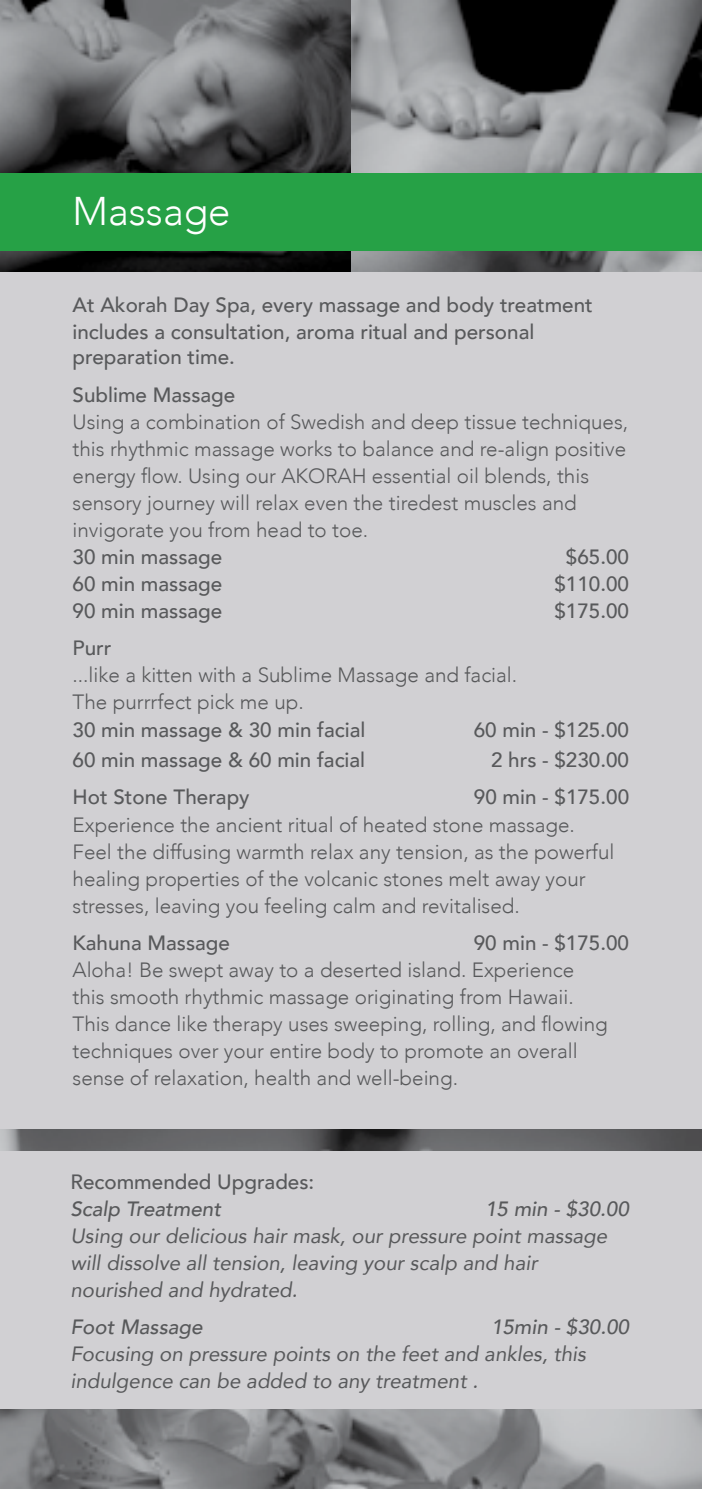
<style>
.page{position:relative;width:702px;height:1489px;background:#fff}
.page>*{position:absolute;margin:0;border:0;box-sizing:border-box;transform-origin:0 0}
.t1{font:300 40px "Avenir";color:#fff}
.t2{font:300 20.5px/27px "Avenir";color:#58595b}
.t3{font:500 20.5px/26.2px "Avenir";color:#58595b}
.t4{font:italic 20.5px/27px "Avenir";color:#58595b}
.t5{font:italic 500 20.5px "Avenir";color:#58595b}
</style>
<div class="page">
<div style="left:0;top:251px;width:702px;height:1237px;background:#d1d0d3"></div>
<img style="left:0;top:1129px;width:702px;height:359px">
<div style="left:0;top:1151px;width:702px;height:257px;background:#d1d0d3"></div>
<img style="left:0;top:0;width:351px;height:272px">
<svg style="left:351px;top:0;width:351px;height:272px;background:#77797b"></svg>
<div style="left:0;top:173px;width:702px;height:78px;background:#26a146"></div>
<h1 class="t1" style="left:73px;top:187px;width:159px">Massage</h1>
<p class="t3" style="left:73px;top:290px;width:522px">At Akorah Day Spa, every massage and body treatment includes a consultation, aroma ritual and personal preparation time.</p>
<p class="t3" style="left:73px;top:380px;width:164px">Sublime Massage</p>
<p class="t2" style="left:73px;top:408px;width:557px">Using a combination of Swedish and deep tissue techniques, this rhythmic massage works to balance and re-align positive energy flow. Using our AKORAH essential oil blends, this sensory journey will relax even the tiredest muscles and invigorate you from head to toe.</p>
<p class="t3" style="left:73px;top:542px;width:151px">30 min massage</p>
<p class="t3" style="left:566px;top:542px;width:65px">$65.00</p>
<p class="t3" style="left:73px;top:569px;width:151px">60 min massage</p>
<p class="t3" style="left:554px;top:569px;width:76px">$110.00</p>
<p class="t3" style="left:73px;top:596px;width:151px">90 min massage</p>
<p class="t3" style="left:554px;top:596px;width:76px">$175.00</p>
<p class="t3" style="left:73px;top:634px;width:40px">Purr</p>
<p class="t2" style="left:73px;top:662px;width:446px">...like a kitten with a Sublime Massage and facial.<br>The purrrfect pick me up.</p>
<p class="t3" style="left:73px;top:715px;width:294px">30 min massage &amp; 30 min facial</p>
<p class="t3" style="left:473px;top:715px;width:157px">60 min - $125.00</p>
<p class="t3" style="left:73px;top:745px;width:294px">60 min massage &amp; 60 min facial</p>
<p class="t3" style="left:491px;top:745px;width:139px">2 hrs - $230.00</p>
<p class="t3" style="left:73px;top:783px;width:178px">Hot Stone Therapy</p>
<p class="t3" style="left:474px;top:783px;width:157px">90 min - $175.00</p>
<p class="t2" style="left:73px;top:811px;width:543px">Experience the ancient ritual of heated stone massage.<br>Feel the diffusing warmth relax any tension, as the powerful healing properties of the volcanic stones melt away your stresses, leaving you feeling calm and revitalised.</p>
<p class="t3" style="left:73px;top:928px;width:159px">Kahuna Massage</p>
<p class="t3" style="left:474px;top:928px;width:157px">90 min - $175.00</p>
<p class="t2" style="left:73px;top:956px;width:537px">Aloha! Be swept away to a deserted island. Experience this smooth rhythmic massage originating from Hawaii.<br>This dance like therapy uses sweeping, rolling, and flowing techniques over your entire body to promote an overall sense of relaxation, health and well-being.</p>
<p class="t3" style="left:70px;top:1167px;width:245px">Recommended Upgrades:</p>
<p class="t5" style="left:70px;top:1196px;width:152px">Scalp Treatment</p>
<p class="t5" style="left:485px;top:1196px;width:145px">15 min - $30.00</p>
<p class="t4" style="left:70px;top:1221px;width:538px">Using our delicious hair mask, our pressure point massage will dissolve all tension, leaving your scalp and hair nourished and hydrated.</p>
<p class="t5" style="left:70px;top:1314px;width:134px">Foot Massage</p>
<p class="t5" style="left:491px;top:1314px;width:139px">15min - $30.00</p>
<p class="t4" style="left:70px;top:1340px;width:517px">Focusing on pressure points on the feet and ankles, this indulgence can be added to any treatment .</p>
</div>
